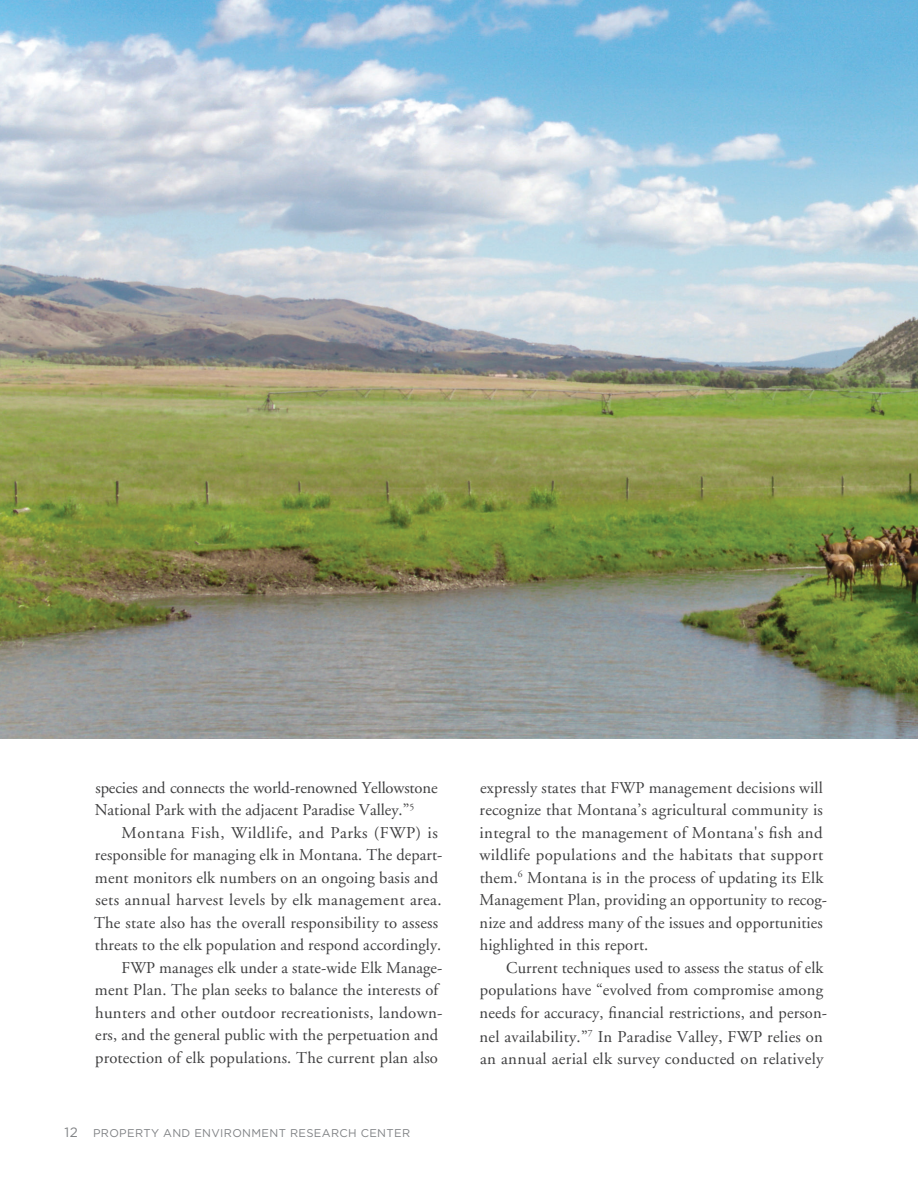
<style>
.page{position:relative;width:918px;height:1188px;background:#fff}
.page>*{position:absolute;margin:0;border:0;box-sizing:border-box;transform-origin:0 0}
.Body_Copy{font:16.5px/22.5px "Adobe Garamond";letter-spacing:.01em;color:#3e3e3f}
.Body_Copy-2{font:16.5px/22.5px "Adobe Garamond";letter-spacing:-.01em;color:#3e3e3f}
.t1{font:13.5px "Gotham";color:#808285}
.t2{font:11.25px "Gotham";letter-spacing:.03em;color:#808285}
</style>
<div class="page">
<img style="left:0;top:0;width:918px;height:739px">
<p class="Body_Copy-2" style="left:95px;top:777px;width:344px">species and connects the world-renowned Yellowstone<br>National Park with the adjacent Paradise Valley.”<sup>5</sup></p>
<p class="Body_Copy" style="left:94px;top:822px;width:350px;text-indent:28px">Montana Fish, Wildlife, and Parks (FWP) is responsible for managing elk in Montana. The depart&shy;ment monitors elk numbers on an ongoing basis and sets annual harvest levels by elk management area.<br>The state also has the overall responsibility to assess threats to the elk population and respond accordingly.</p>
<p class="Body_Copy" style="left:95px;top:957px;width:349px;text-indent:27px">FWP manages elk under a state-wide Elk Manage&shy;ment Plan. The plan seeks to balance the interests of hunters and other outdoor recreationists, landown&shy;ers, and the general public with the perpetuation and protection of elk populations. The current plan also</p>
<p class="t1" style="left:64px;top:1124px;width:15px">12</p>
<p class="t2" style="left:93px;top:1126px;width:319px">PROPERTY AND ENVIRONMENT RESEARCH CENTER</p>
<p class="Body_Copy" style="left:479px;top:777px;width:349px">expressly states that FWP management decisions will recognize that Montana’s agricultural community is integral to the management of Montana's fish and wildlife populations and the habitats that support them.<sup>6</sup> Montana is in the process of updating its Elk Management Plan, providing an opportunity to recog&shy;nize and address many of the issues and opportunities highlighted in this report.</p>
<p class="Body_Copy" style="left:480px;top:957px;width:349px;text-indent:27px">Current techniques used to assess the status of elk populations have “evolved from compromise among needs for accuracy, financial restrictions, and person-</p>
<p class="Body_Copy" style="left:480px;top:1026px;width:345px">nel availability.”<sup>7</sup> In Paradise Valley, FWP relies on an annual aerial elk survey conducted on relatively</p>
</div>
